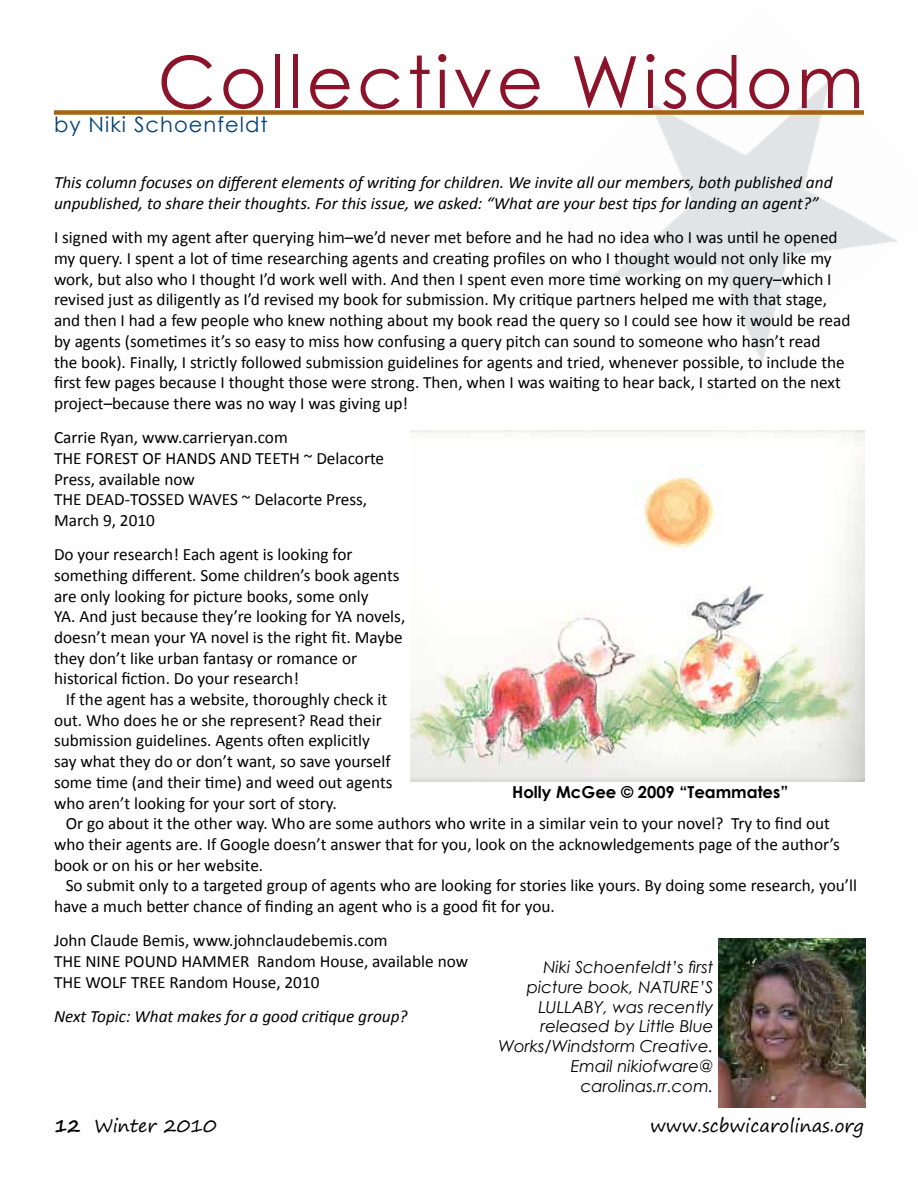
<style>
.page{position:relative;width:918px;height:1188px;background:#fff}
.page>*{position:absolute;margin:0;border:0;box-sizing:border-box;transform-origin:0 0}
.t1{font:72px "Century Gothic";letter-spacing:.05em;color:#8c142a}
.t2{font:21px "Century Gothic";letter-spacing:.05em;color:#023e73}
.t3{font:18px "Segoe Print";color:#000}
.t4{font:17.25px/20.7px "Calibri";color:#000}
.t5{font:italic 17.25px/20.7px "Calibri";color:#000}
.t6{font:italic 16.5px/19.8px "Century Gothic";color:#000;text-align:right}
.t7{font:700 16.5px "Century Gothic";color:#000}
.s1{font-weight:700}
</style>
<div class="page">
<img style="left:610px;top:81px;width:287px;height:281px">
<div style="left:54px;top:110px;width:810px;height:5px;background:#a66312"></div>
<img style="left:410px;top:430px;width:455px;height:351px">
<img style="left:719px;top:939px;width:147px;height:169px">
<h1 class="t1" style="left:158px;top:32px;width:708px">Collective Wisdom</h1>
<p class="t2" style="left:54px;top:110px;width:215px">by Niki Schoenfeldt</p>
<p class="t5" style="left:54px;top:172px;width:780px">This column focuses on different elements of writing for children. We invite all our members, both published and unpublished, to share their thoughts. For this issue, we asked: “What are your best tips for landing an agent?”</p>
<p class="t4" style="left:54px;top:226px;width:798px">I signed with my agent after querying him–we’d never met before and he had no idea who I was until he opened my query. I spent a lot of time researching agents and creating profiles on who I thought would not only like my work, but also who I thought I’d work well with. And then I spent even more time working on my query–which I revised just as diligently as I’d revised my book for submission. My critique partners helped me with that stage, and then I had a few people who knew nothing about my book read the query so I could see how it would be read by agents (sometimes it’s so easy to miss how confusing a query pitch can sound to someone who hasn’t read<br>the book). Finally, I strictly followed submission guidelines for agents and tried, whenever possible, to include the first few pages because I thought those were strong. Then, when I was waiting to hear back, I started on the next project–because there was no way I was giving up!</p>
<p class="t4" style="left:54px;top:426px;width:332px">Carrie Ryan, www.carrieryan.com<br>THE FOREST OF HANDS AND TEETH ~ Delacorte<br>Press, available now<br>THE DEAD-TOSSED WAVES ~ Delacorte Press,<br>March 9, 2010</p>
<p class="t4" style="left:54px;top:543px;width:353px">Do your research! Each agent is looking for something different. Some children’s book agents are only looking for picture books, some only<br>YA. And just because they’re looking for YA novels, doesn’t mean your YA novel is the right fit. Maybe they don’t like urban fantasy or romance or historical fiction. Do your research!</p>
<p class="t4" style="left:54px;top:688px;width:340px;text-indent:12px">If the agent has a website, thoroughly check it out. Who does he or she represent? Read their submission guidelines. Agents often explicitly say what they do or don’t want, so save yourself some time (and their time) and weed out agents who aren’t looking for your sort of story.</p>
<p class="t4" style="left:54px;top:812px;width:787px;text-indent:12px">Or go about it the other way. Who are some authors who write in a similar vein to your novel? Try to find out who their agents are. If Google doesn’t answer that for you, look on the acknowledgements page of the author’s book or on his or her website.</p>
<p class="t4" style="left:54px;top:874px;width:805px;text-indent:12px">So submit only to a targeted group of agents who are looking for stories like yours. By doing some research, you’ll have a much better chance of finding an agent who is a good fit for you.</p>
<p class="t4" style="left:54px;top:929px;width:416px">John Claude Bemis, www.johnclaudebemis.com<br>THE NINE POUND HAMMER Random House, available now<br>THE WOLF TREE Random House, 2010</p>
<p class="t5" style="left:54px;top:1005px;width:355px">Next Topic: What makes for a good critique group?</p>
<p class="t7" style="left:512px;top:779px;width:278px">Holly McGee © 2009 “Teammates”</p>
<p class="t6" style="left:498px;top:957px;width:217px">Niki Schoenfeldt’s first picture book, NATURE’S<br>LULLABY, was recently released by Little Blue<br>Works/Windstorm Creative.<br>Email nikiofware@ carolinas.rr.com.</p>
<p class="t3" style="left:54px;top:1110px;width:164px"><span class="s1">12</span> Winter 2010</p>
<p class="t3" style="left:650px;top:1110px;width:215px">www.scbwicarolinas.org</p>
</div>
